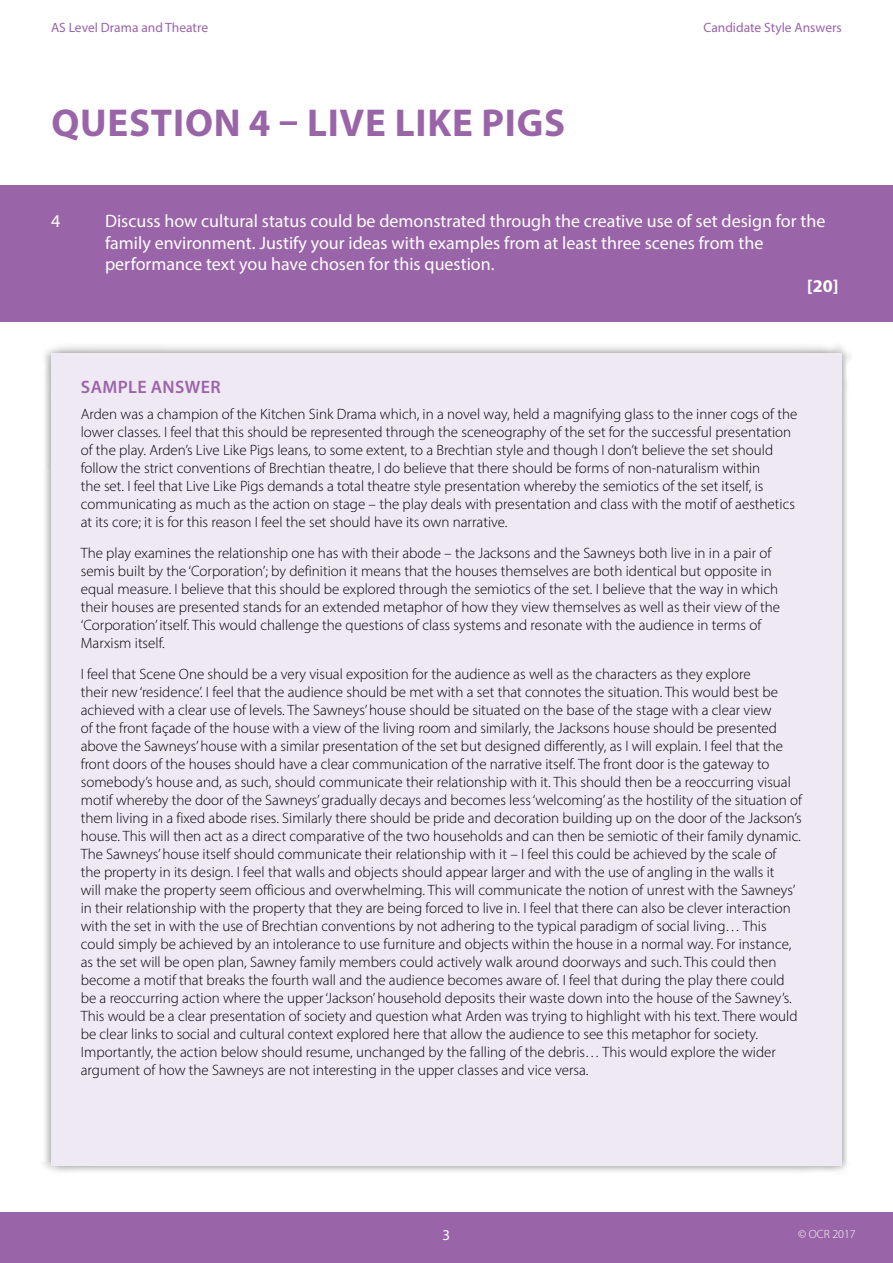
<style>
.page{position:relative;width:893px;height:1263px;background:#fff}
.page>*{position:absolute;margin:0;border:0;box-sizing:border-box;transform-origin:0 0}
.Heading{font:700 39px "Myriad Pro";letter-spacing:.02em;color:#9a64a9}
.Body_white{font:18px "Myriad Pro";color:#fff}
.Body_title{font:600 18px "Myriad Pro";letter-spacing:.02em;color:#9a64a9}
.Body_white-2{font:700 18px "Myriad Pro";color:#fff}
.Body{font:300 15px/18px "Myriad Pro";color:#000}
.t1{font:15px "Myriad Pro";color:#fff}
.t2{font:13.5px "Myriad Pro";color:#9a64a9}
.t3{font:300 12px "Myriad Pro";color:#fff}
</style>
<div class="page">
<div style="left:0;top:1212px;width:893px;height:51px;background:#9a64a9"></div>
<div style="left:0;top:185px;width:893px;height:136px;background:#9a64a9"></div>
<div style="left:41px;top:343px;width:811px;height:832px;background:#000;opacity:.5"></div>
<div style="left:51px;top:353px;width:791px;height:812px;background:#efe9f4"></div>
<p class="t2" style="left:51px;top:19px;width:159px">AS Level Drama and Theatre</p>
<p class="Heading" style="left:51px;top:97px;width:515px">QUESTION 4 – LIVE LIKE PIGS</p>
<p class="t2" style="left:703px;top:19px;width:140px">Candidate Style Answers</p>
<h3 class="Body_white" style="left:51px;top:210px;width:11px">4</h3>
<h3 class="Body_white" style="left:105px;top:210px;width:722px">Discuss how cultural status could be demonstrated through the creative use of set design for the</h3>
<h3 class="Body_white" style="left:105px;top:232px;width:660px">family environment. Justify your ideas with examples from at least three scenes from the</h3>
<h3 class="Body_white" style="left:105px;top:253px;width:391px">performance text you have chosen for this question.</h3>
<h3 class="Body_white-2" style="left:807px;top:274px;width:33px">[20]</h3>
<p class="Body_title" style="left:81px;top:375px;width:141px">SAMPLE ANSWER</p>
<h3 class="Body" style="left:81px;top:405px;width:718px">Arden was a champion of the Kitchen Sink Drama which, in a novel way, held a magnifying glass to the inner cogs of the lower classes. I feel that this should be represented through the sceneography of the set for the successful presentation of the play. Arden’s Live Like Pigs leans, to some extent, to a Brechtian style and though I don’t believe the set should follow the strict conventions of Brechtian theatre, I do believe that there should be forms of non-naturalism within<br>the set. I feel that Live Like Pigs demands a total theatre style presentation whereby the semiotics of the set itself, is communicating as much as the action on stage – the play deals with presentation and class with the motif of aesthetics at its core; it is for this reason I feel the set should have its own narrative.</h3>
<h3 class="Body" style="left:81px;top:544px;width:701px">The play examines the relationship one has with their abode – the Jacksons and the Sawneys both live in in a pair of semis built by the ‘Corporation’; by definition it means that the houses themselves are both identical but opposite in equal measure. I believe that this should be explored through the semiotics of the set. I believe that the way in which their houses are presented stands for an extended metaphor of how they view themselves as well as their view of the ‘Corporation’ itself. This would challenge the questions of class systems and resonate with the audience in terms of Marxism itself.</h3>
<h3 class="Body" style="left:81px;top:665px;width:723px">I feel that Scene One should be a very visual exposition for the audience as well as the characters as they explore<br>their new ‘residence’. I feel that the audience should be met with a set that connotes the situation. This would best be achieved with a clear use of levels. The Sawneys’ house should be situated on the base of the stage with a clear view<br>of the front façade of the house with a view of the living room and similarly, the Jacksons house should be presented above the Sawneys’ house with a similar presentation of the set but designed differently, as I will explain. I feel that the front doors of the houses should have a clear communication of the narrative itself. The front door is the gateway to somebody’s house and, as such, should communicate their relationship with it. This should then be a reoccurring visual motif whereby the door of the Sawneys’ gradually decays and becomes less ‘welcoming’ as the hostility of the situation of them living in a fixed abode rises. Similarly there should be pride and decoration building up on the door of the Jackson’s house. This will then act as a direct comparative of the two households and can then be semiotic of their family dynamic.<br>The Sawneys’ house itself should communicate their relationship with it – I feel this could be achieved by the scale of<br>the property in its design. I feel that walls and objects should appear larger and with the use of angling in the walls it<br>will make the property seem officious and overwhelming. This will communicate the notion of unrest with the Sawneys’ in their relationship with the property that they are being forced to live in. I feel that there can also be clever interaction with the set in with the use of Brechtian conventions by not adhering to the typical paradigm of social living… This could simply be achieved by an intolerance to use furniture and objects within the house in a normal way. For instance, as the set will be open plan, Sawney family members could actively walk around doorways and such. This could then become a motif that breaks the fourth wall and the audience becomes aware of. I feel that during the play there could be a reoccurring action where the upper ‘Jackson’ household deposits their waste down into the house of the Sawney’s.<br>This would be a clear presentation of society and question what Arden was trying to highlight with his text. There would be clear links to social and cultural context explored here that allow the audience to see this metaphor for society.<br>Importantly, the action below should resume, unchanged by the falling of the debris… This would explore the wider argument of how the Sawneys are not interesting in the upper classes and vice versa.</h3>
<p class="t1" style="left:443px;top:1226px;width:9px">3</p>
<p class="t3" style="left:798px;top:1227px;width:59px">© OCR 2017</p>
</div>
